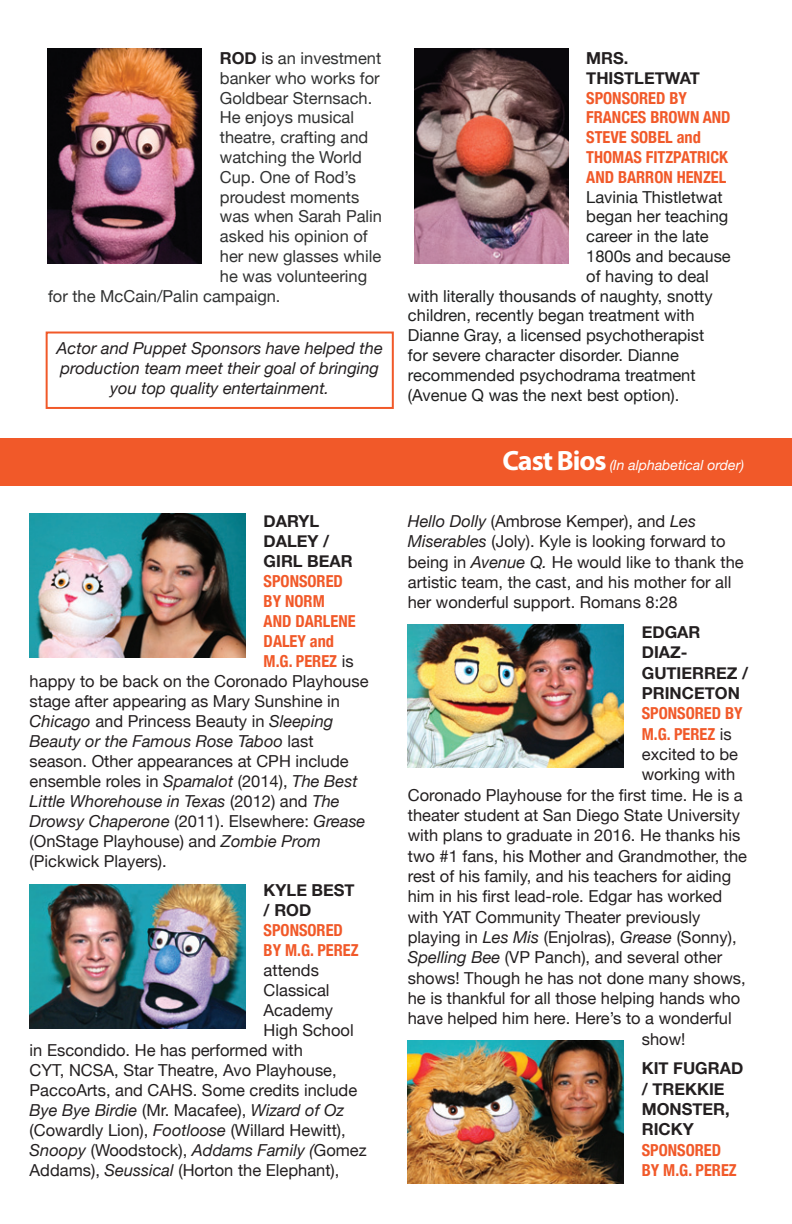
<style>
.page{position:relative;width:792px;height:1224px;background:#fff}
.page>*{position:absolute;margin:0;border:0;box-sizing:border-box;transform-origin:0 0}
.t1{font:16.4px/20px "Helvetica Neue";color:#231f20}
.t2{font:16.4px "Helvetica Neue";color:#1f2020}
.t3{font:16.4px "Helvetica Neue";color:#313232}
.t4{font:700 condensed 16.4px/20px "Helvetica Neue";color:#f15929}
.t5{font:italic 16.4px/19.8px "Helvetica Neue";color:#231f20;text-align:center}
.t6{font:700 16.4px/20.4px "Helvetica Neue";color:#231f20}
.t7{font:italic 14px "Helvetica Neue";color:#fff}
.s1{font-weight:700;color:#231f20}
.s2{color:#231f20}
.s3{font-weight:700;font-stretch:condensed;color:#f15929}
.s4{font-style:italic}
.s5{font-style:normal}
.s6{font-family:"Myriad Pro";font-weight:700;font-style:normal;font-size:28px}
.s7{font-weight:400;font-stretch:normal;color:#231f20}
</style>
<div class="page">
<div style="left:0;top:438px;width:792px;height:48px;background:#f15929"></div>
<img style="left:48px;top:48px;width:154px;height:216px">
<img style="left:414px;top:48px;width:154px;height:216px">
<img style="left:30px;top:513px;width:216px;height:144px">
<img style="left:408px;top:624px;width:216px;height:144px">
<img style="left:408px;top:1040px;width:216px;height:144px">
<img style="left:30px;top:885px;width:216px;height:144px">
<div style="left:46px;top:332px;width:348px;height:77px;border:2px solid #f15929"></div>
<p class="t3" style="left:220px;top:46px;width:163px"><span class="s1">ROD</span> <span class="s2">is</span> an investment</p>
<p class="t3" style="left:220px;top:66px;width:161px">banker who works for</p>
<p class="t3" style="left:220px;top:86px;width:154px">Goldbear Sternsach.</p>
<p class="t3" style="left:220px;top:106px;width:136px">He enjoys musical</p>
<p class="t3" style="left:220px;top:126px;width:150px">theatre, crafting and</p>
<p class="t3" style="left:220px;top:145px;width:144px">watching the World</p>
<p class="t3" style="left:220px;top:165px;width:138px">Cup. One of Rod’s</p>
<p class="t3" style="left:220px;top:185px;width:141px">proudest moments</p>
<p class="t3" style="left:220px;top:205px;width:164px">was when Sarah Palin</p>
<p class="t3" style="left:220px;top:225px;width:149px">asked his opinion of</p>
<p class="t3" style="left:220px;top:244px;width:163px">her new glasses while</p>
<p class="t3" style="left:220px;top:264px;width:149px">he was volunteering</p>
<p class="t3" style="left:48px;top:284px;width:234px">for the McCain/Palin campaign.</p>
<p class="t5" style="left:57px;top:340px;width:328px">Actor and Puppet Sponsors have helped the production team meet their goal of bringing you top quality entertainment.</p>
<p class="t6" style="left:264px;top:512px;width:35px">DARYL<br>DALEY</p>
<p class="t6" style="left:264px;top:532px;width:89px;text-indent:60px">/<br>GIRL BEAR</p>
<p class="t4" style="left:264px;top:570px;width:93px">SPONSORED<br>BY NORM<br>AND DARLENE<br>DALEY AND<br>M.G. PERE</p>
<p class="t1" style="left:30px;top:652px;width:340px;text-indent:300px"><span class="s3">Z</span> is happy to be back on the Coronado Playhouse stage after appearing as Mary Sunshine in <span class="s4">Chicago</span> and Princess Beauty in <span class="s4">Sleeping Beauty or the Famous Rose Taboo</span> last season. Other appearances at CPH include ensemble roles in <span class="s4">Spamalot</span> (2014), <span class="s4">The Best Little Whorehouse in Texas</span> (2012) and <span class="s4">The Drowsy Chaperone</span> (2011). Elsewhere: <span class="s4">Grease </span>(OnStage Playhouse) and <span class="s4">Zombie Prom </span>(Pickwick Players).</p>
<p class="t6" style="left:264px;top:881px;width:24px">KYLE</p>
<p class="t6" style="left:312px;top:881px;width:45px">BEST</p>
<p class="t6" style="left:264px;top:901px;width:49px">/ RO D</p>
<p class="t4" style="left:264px;top:919px;width:96px">SPONSORED<br>BY M.G. PEREZ</p>
<p class="t1" style="left:264px;top:961px;width:57px">attends</p>
<p class="t1" style="left:264px;top:981px;width:67px">Classical</p>
<p class="t1" style="left:264px;top:1001px;width:71px">Academy</p>
<p class="t1" style="left:264px;top:1021px;width:92px">High School</p>
<p class="t1" style="left:30px;top:1041px;width:275px">in Escondido. He has performed with</p>
<p class="t1" style="left:30px;top:1061px;width:309px">CYT, NCSA, Star Theatre, Avo Playhouse,</p>
<p class="t1" style="left:30px;top:1081px;width:329px">PaccoArts, and CAHS. Some credits include</p>
<p class="t5" style="left:30px;top:1101px;width:316px">Bye Bye Birdie <span class="s5">(Mr. Macafee),</span> Wizard of Oz</p>
<p class="t1" style="left:30px;top:1121px;width:318px">(Cowardly Lion), <span class="s4">Footloose</span> (Willard Hewitt),</p>
<p class="t5" style="left:30px;top:1141px;width:339px">Snoopy <span class="s5">(Woodstock),</span> Addams Family (<span class="s5">Gomez</span></p>
<p class="t1" style="left:30px;top:1161px;width:311px">Addams), <span class="s4">Seussical</span> (Horton the Elephant),</p>
<p class="t6" style="left:586px;top:49px;width:44px;line-height:19.8px">MRS.<br>THIST</p>
<p class="t6" style="left:634px;top:68px;width:33px">LETWAT</p>
<p class="t4" style="left:586px;top:87px;width:136px">SPONSORED BY<br>FRANCES BROWN AND<br>STEVE SOBEL</p>
<p class="t4" style="left:586px;top:126px;width:143px;text-indent:90px">AND<br>THOMAS FITZPATRICK<br>AND BARRON</p>
<p class="t4" style="left:677px;top:166px;width:43px">HENZEL</p>
<p class="t2" style="left:586px;top:185px;width:138px">Lavinia Thistletwat</p>
<p class="t2" style="left:586px;top:205px;width:144px">began her teaching</p>
<p class="t2" style="left:586px;top:225px;width:124px">career in the late</p>
<p class="t2" style="left:586px;top:244px;width:146px">1800s and because</p>
<p class="t2" style="left:586px;top:264px;width:124px">of having to deal</p>
<p class="t2" style="left:408px;top:284px;width:306px">with literally thousands of naughty, snotty</p>
<p class="t2" style="left:408px;top:304px;width:288px">children, recently began treatment with</p>
<p class="t2" style="left:408px;top:324px;width:298px">Dianne Gray, a licensed psychotherapist</p>
<p class="t2" style="left:408px;top:343px;width:273px">for severe character disorder. Dianne</p>
<p class="t2" style="left:408px;top:363px;width:289px">recommended psychodrama treatment</p>
<p class="t2" style="left:408px;top:383px;width:273px">(Avenue Q was the next best option).</p>
<p class="t7" style="left:502px;top:455px;width:243px"><span class="s6">Cast Bios</span> (In alphabetical order)</p>
<p class="t1" style="left:408px;top:512px;width:337px"><span class="s4">Hello Dolly</span> (Ambrose Kemper), and <span class="s4">Les Miserables</span> (Joly). Kyle is looking forward to being in <span class="s4">Avenue Q.</span> He would like to thank the artistic team, the cast, and his mother for all her wonderful support. Romans 8:28</p>
<p class="t6" style="left:642px;top:622px;width:58px">EDGAR<br>DIAZ-<br>GUTIERRE</p>
<p class="t6" style="left:727px;top:663px;width:23px">Z /</p>
<p class="t6" style="left:642px;top:683px;width:86px">PRINCETON</p>
<p class="t4" style="left:642px;top:702px;width:102px">SPONSORED BY</p>
<p class="t4" style="left:642px;top:723px;width:91px">M.G. PEREZ <span class="s7">is</span></p>
<p class="t1" style="left:642px;top:745px;width:98px">excited to be</p>
<p class="t1" style="left:642px;top:765px;width:95px">working with</p>
<p class="t1" style="left:408px;top:786px;width:336px">Coronado Playhouse for the first time. He is a</p>
<p class="t1" style="left:408px;top:806px;width:334px">theater student at San Diego State University</p>
<p class="t1" style="left:408px;top:826px;width:334px">with plans to graduate in 2016. He thanks his</p>
<p class="t1" style="left:408px;top:847px;width:341px">two #1 fans, his Mother and Grandmother, the</p>
<p class="t1" style="left:408px;top:867px;width:325px">rest of his family, and his teachers for aiding</p>
<p class="t1" style="left:408px;top:888px;width:316px">him in his first lead-role. Edgar has worked</p>
<p class="t1" style="left:408px;top:908px;width:294px">with YAT Community Theater previously</p>
<p class="t1" style="left:408px;top:928px;width:330px">playing in <span class="s4">Les Mis</span> (Enjolras), <span class="s4">Grease</span> (Sonny),</p>
<p class="t1" style="left:408px;top:949px;width:316px"><span class="s4">Spelling Bee</span> (VP Panch), and several other</p>
<p class="t1" style="left:408px;top:969px;width:340px">shows! Though he has not done many shows,</p>
<p class="t1" style="left:408px;top:989px;width:334px">he is thankful for all those helping hands who</p>
<p class="t1" style="left:408px;top:1010px;width:325px">have helped him here. Here’s to a wonderful</p>
<p class="t1" style="left:642px;top:1030px;width:45px">show!</p>
<p class="t6" style="left:642px;top:1059px;width:103px">KIT FUGRAD / TREKKIE<br>MONSTER,<br>RICKY</p>
<p class="t4" style="left:642px;top:1138px;width:96px">SPONSORED<br>BY M.G. PEREZ</p>
</div>
